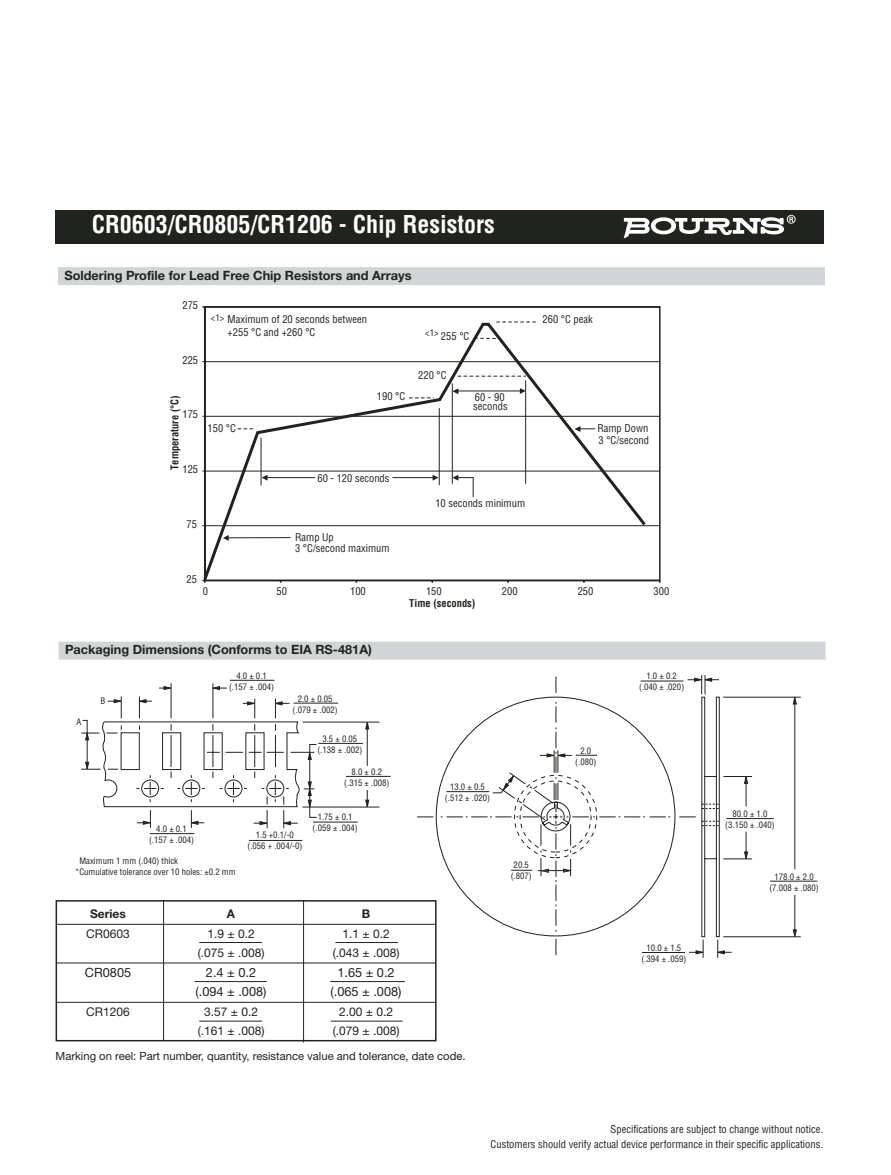
<style>
.page{position:relative;width:891px;height:1175px;background:#fff}
.page>*{position:absolute;margin:0;border:0;box-sizing:border-box;transform-origin:0 0}
.t1{font:700 condensed 24px "Helvetica";color:#fff}
.t2{font:700 12.75px "Helvetica Neue";color:#20231e}
.t3{font:12.75px "Helvetica Neue";color:#20231e}
.t4{font:12px "Helvetica Neue";color:#20231e}
.t5{font:700 12px "Helvetica Neue";color:#20231e}
.t6{font:11.25px "Helvetica Neue";color:#20231e}
.t7{font:condensed 10.5px/14.2px "Helvetica";color:#20231e}
.t8{font:700 condensed 10.5px "Helvetica";color:#20231e}
.t9{font:condensed 9px "Helvetica";color:#20231e}
.t10{font:condensed 8.7px/10.9px "Helvetica";color:#20231e;text-align:center}
</style>
<div class="page">
<div style="left:58px;top:267px;width:767px;height:18px;background:#d1d5d6"></div>
<div style="left:55px;top:210px;width:769px;height:33px;background:#20231e"></div>
<svg style="left:624px;top:215px;width:172px;height:23px"></svg>
<svg style="left:204px;top:306px;width:457px;height:276px"></svg>
<hr style="left:205px;top:579px;width:455px;height:2px;background:#20231e">
<svg style="left:202px;top:321px;width:447px;height:262px"></svg>
<hr style="left:457px;top:390px;width:64px;height:1px;background:#20231e">
<hr style="left:57px;top:924px;width:378px;height:1px;background:#20231e">
<hr style="left:57px;top:962px;width:378px;height:1px;background:#20231e">
<hr style="left:57px;top:1002px;width:378px;height:1px;background:#20231e">
<div style="left:56px;top:900px;width:381px;height:141px;border:2px solid #20231e"></div>
<hr style="left:163px;top:900px;width:1px;height:140px;background:#20231e">
<hr style="left:303px;top:900px;width:1px;height:142px;background:#20231e">
<div style="left:59px;top:641px;width:767px;height:18px;background:#d1d5d6"></div>
<hr style="left:171px;top:683px;width:1px;height:35px;background:#20231e">
<hr style="left:213px;top:683px;width:1px;height:35px;background:#20231e">
<svg style="left:212px;top:686px;width:15px;height:4px"></svg>
<svg style="left:159px;top:686px;width:13px;height:4px"></svg>
<hr style="left:302px;top:806px;width:77px;height:1px;background:#20231e">
<svg style="left:365px;top:721px;width:4px;height:8px"></svg>
<svg style="left:365px;top:790px;width:4px;height:18px"></svg>
<hr style="left:367px;top:727px;width:1px;height:38px;background:#20231e">
<hr style="left:303px;top:722px;width:76px;height:1px;background:#20231e">
<svg style="left:81px;top:696px;width:236px;height:132px"></svg>
<hr style="left:230px;top:680px;width:44px;height:1px;background:#20231e">
<hr style="left:294px;top:703px;width:44px;height:1px;background:#20231e">
<hr style="left:318px;top:743px;width:45px;height:1px;background:#20231e">
<hr style="left:346px;top:776px;width:45px;height:1px;background:#20231e">
<hr style="left:150px;top:833px;width:44px;height:1px;background:#20231e">
<hr style="left:249px;top:840px;width:53px;height:1px;background:#20231e">
<hr style="left:313px;top:821px;width:45px;height:1px;background:#20231e">
<svg style="left:417px;top:816px;width:16px;height:1px"></svg>
<svg style="left:441px;top:675px;width:360px;height:282px"></svg>
<hr style="left:642px;top:952px;width:43px;height:1px;background:#20231e">
<hr style="left:726px;top:818px;width:48px;height:1px;background:#20231e">
<hr style="left:770px;top:880px;width:47px;height:1px;background:#20231e">
<hr style="left:199px;top:942px;width:63px;height:1px;background:#20231e">
<hr style="left:335px;top:942px;width:63px;height:1px;background:#20231e">
<hr style="left:199px;top:1020px;width:63px;height:1px;background:#20231e">
<hr style="left:331px;top:1020px;width:72px;height:1px;background:#20231e">
<hr style="left:194px;top:981px;width:73px;height:1px;background:#20231e">
<hr style="left:330px;top:981px;width:75px;height:1px;background:#20231e">
<h1 class="t1" style="left:92px;top:215px;width:405px">CR0603/CR0805/CR1206 - Chip Resistors</h1>
<h2 class="t2" style="left:64px;top:270px;width:349px">Soldering Profile for Lead Free Chip Resistors and Arrays</h2>
<p class="t7" style="left:182px;top:299px;width:17px">275</p>
<p class="t7" style="left:182px;top:354px;width:17px">225</p>
<p class="t9" style="left:211px;top:314px;width:15px">&lt;1&gt;</p>
<p class="t7" style="left:227px;top:314px;width:141px;line-height:12.5px">Maximum of 20 seconds between +255 °C and +260 °C</p>
<p class="t8" style="left:171px;top:470px;width:76px;rotate:-90deg">Temperature (°C)</p>
<p class="t7" style="left:182px;top:408px;width:17px">175</p>
<p class="t7" style="left:182px;top:463px;width:17px">125</p>
<p class="t7" style="left:208px;top:422px;width:30px">150 °C</p>
<p class="t7" style="left:377px;top:390px;width:30px">190 °C</p>
<p class="t7" style="left:317px;top:472px;width:74px">60 - 120 seconds</p>
<p class="t7" style="left:187px;top:518px;width:12px">75</p>
<p class="t7" style="left:187px;top:572px;width:12px">25</p>
<p class="t7" style="left:295px;top:532px;width:96px;line-height:10.9px">Ramp Up<br>3 °C/second maximum</p>
<p class="t9" style="left:425px;top:329px;width:15px">&lt;1&gt;</p>
<p class="t7" style="left:441px;top:330px;width:30px">255 °C</p>
<p class="t7" style="left:418px;top:369px;width:30px">220 °C</p>
<p class="t7" style="left:473px;top:393px;width:36px;line-height:9px">60 - 90 seconds</p>
<p class="t7" style="left:435px;top:496px;width:91px">10 seconds minimum</p>
<p class="t7" style="left:543px;top:313px;width:52px">260 °C peak</p>
<p class="t7" style="left:597px;top:423px;width:53px;line-height:11.4px">Ramp Down<br>3 °C/second</p>
<p class="t7" style="left:203px;top:584px;width:7px">0</p>
<p class="t7" style="left:277px;top:584px;width:12px">50</p>
<p class="t7" style="left:350px;top:584px;width:17px">100</p>
<p class="t7" style="left:426px;top:584px;width:17px">150</p>
<p class="t7" style="left:502px;top:584px;width:17px">200</p>
<p class="t7" style="left:578px;top:584px;width:17px">250</p>
<p class="t7" style="left:654px;top:584px;width:17px">300</p>
<p class="t8" style="left:409px;top:599px;width:68px">Time (seconds)</p>
<h2 class="t2" style="left:65px;top:645px;width:308px">Packaging Dimensions (Conforms to EIA RS-481A)</h2>
<p class="t10" style="left:77px;top:716px;width:6px">A</p>
<p class="t10" style="left:100px;top:696px;width:6px">B</p>
<p class="t10" style="left:149px;top:824px;width:47px">4.0 ± 0.1 (.157 ± .004)</p>
<p class="t10" style="left:229px;top:671px;width:47px">4.0 ± 0.1 (.157 ± .004)</p>
<p class="t10" style="left:293px;top:693px;width:47px">2.0 ± 0.05 (.079 ± .002)</p>
<p class="t10" style="left:317px;top:734px;width:47px">3.5 ± 0.05 (.138 ± .002)</p>
<p class="t10" style="left:344px;top:767px;width:47px">8.0 ± 0.2 (.315 ± .008)</p>
<p class="t10" style="left:247px;top:830px;width:56px">1.5 +0.1/-0 (.056 + .004/-0)</p>
<p class="t10" style="left:313px;top:812px;width:47px">1.75 ± 0.1 (.059 ± .004)</p>
<p class="t10" style="left:75px;top:855px;width:162px;text-align:left;text-indent:4px">Maximum 1 mm (.040) thick<br>*Cumulative tolerance over 10 holes: ±0.2 mm</p>
<h3 class="t5" style="left:90px;top:909px;width:37px">Series</h3>
<h3 class="t5" style="left:227px;top:909px;width:10px">A</h3>
<h3 class="t5" style="left:362px;top:909px;width:10px">B</h3>
<h3 class="t4" style="left:86px;top:929px;width:45px">CR0603</h3>
<h3 class="t4" style="left:207px;top:929px;width:49px">1.9 ± 0.2</h3>
<h3 class="t4" style="left:342px;top:929px;width:49px">1.1 ± 0.2</h3>
<h3 class="t4" style="left:198px;top:948px;width:68px">(.075 ± .008)</h3>
<h3 class="t4" style="left:333px;top:948px;width:68px">(.043 ± .008)</h3>
<h2 class="t3" style="left:85px;top:967px;width:48px">CR0805</h2>
<h2 class="t3" style="left:206px;top:967px;width:52px">2.4 ± 0.2</h2>
<h2 class="t3" style="left:337px;top:967px;width:59px">1.65 ± 0.2</h2>
<h2 class="t3" style="left:196px;top:987px;width:72px">(.094 ± .008)</h2>
<h2 class="t3" style="left:331px;top:987px;width:72px">(.065 ± .008)</h2>
<h3 class="t4" style="left:86px;top:1007px;width:45px">CR1206</h3>
<h3 class="t4" style="left:204px;top:1007px;width:55px">3.57 ± 0.2</h3>
<h3 class="t4" style="left:339px;top:1007px;width:55px">2.00 ± 0.2</h3>
<h3 class="t4" style="left:198px;top:1026px;width:68px">(.161 ± .008)</h3>
<h3 class="t4" style="left:333px;top:1026px;width:68px">(.079 ± .008)</h3>
<p class="t10" style="left:445px;top:782px;width:47px">13.0 ± 0.5 (.512 ± .020)</p>
<p class="t6" style="left:56px;top:1051px;width:412px">Marking on reel: Part number, quantity, resistance value and tolerance, date code.</p>
<p class="t10" style="left:511px;top:860px;width:23px">20.5 (.807)</p>
<p class="t10" style="left:575px;top:746px;width:23px">2.0 (.080)</p>
<p class="t10" style="left:639px;top:671px;width:47px">1.0 ± 0.2 (.040 ± .020)</p>
<p class="t10" style="left:641px;top:943px;width:47px">10.0 ± 1.5 (.394 ± .059)</p>
<p class="t10" style="left:725px;top:809px;width:51px">80.0 ± 1.0 (3.150 ± .040)</p>
<p class="t10" style="left:769px;top:871px;width:51px">178.0 ± 2.0 (7.008 ± .080)</p>
<p class="t7" style="left:491px;top:1123px;width:334px;text-align:right">Specifications are subject to change without notice.<br>Customers should verify actual device performance in their specific applications.</p>
</div>
